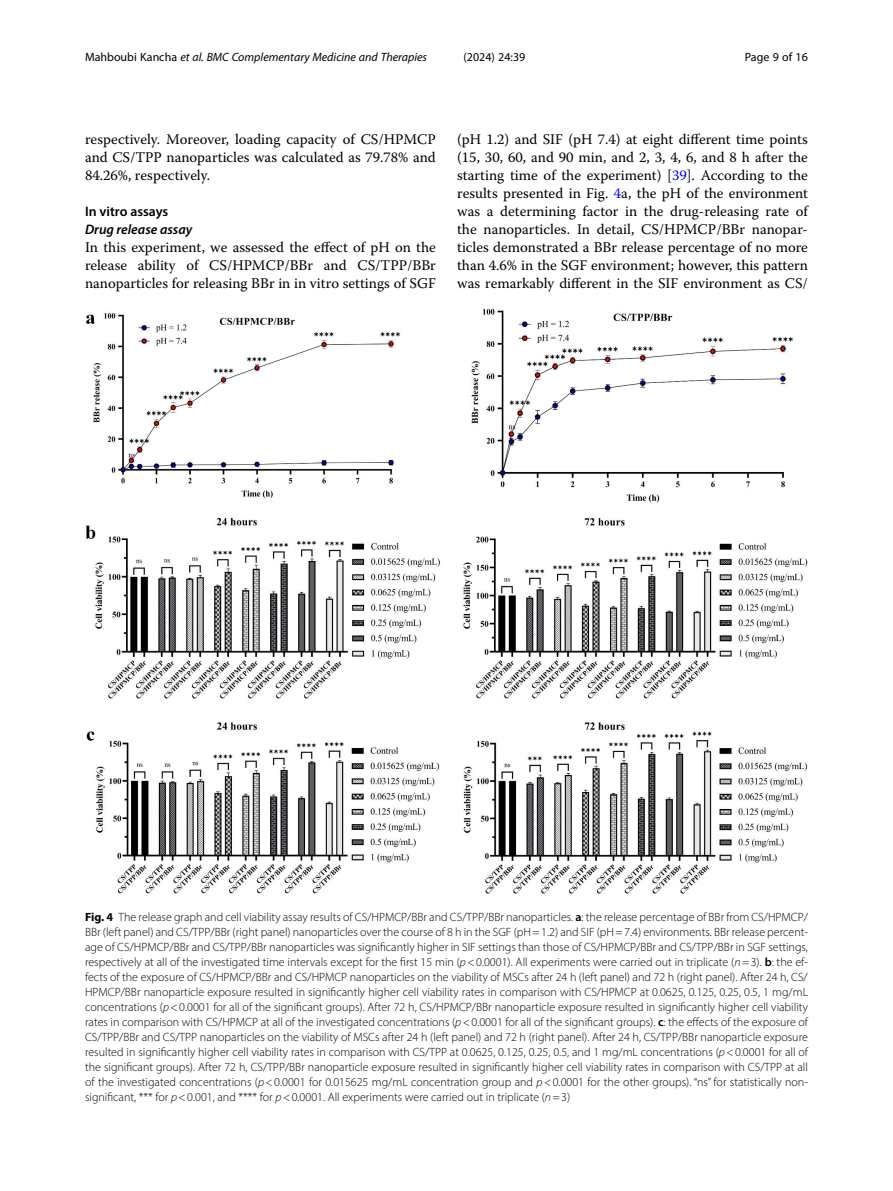
<style>
.page{position:relative;width:893px;height:1191px;background:#fff}
.page>*{position:absolute;margin:0;border:0;box-sizing:border-box;transform-origin:0 0}
.Body_Text{font:14.7px/18px "Warnock Pro";color:#000;text-align:justify}
.Head_3_after_2{font:italic 600 13.8px "Myriad Pro";color:#000}
.Head_2{font:600 13.8px "Myriad Pro";color:#000}
.Figure_Caption{font:300 12px/15px "Myriad Pro";color:#000;text-align:justify}
.t1{font:italic 12px "Myriad Pro";color:#000}
.t2{font:12px "Myriad Pro";color:#000}
.s1{font-style:normal}
.s2{color:#00f}
.s3{font-weight:700}
.s4{font-weight:600}
.s5{font-style:italic}
</style>
<div class="page">
<img style="left:85px;top:308px;width:723px;height:586px">
<p class="t1" style="left:85px;top:50px;width:343px"><span class="s1">Mahboubi Kancha</span> et al. BMC Complementary Medicine and Therapies</p>
<p class="t2" style="left:463px;top:50px;width:63px">(2024) 24:39</p>
<p class="t2" style="left:745px;top:50px;width:65px">Page 9 of 16</p>
<p class="Body_Text" style="left:85px;top:130px;width:352px">respectively. Moreover, loading capacity of CS/HPMCP and CS/TPP nanoparticles was calculated as 79.78% and 84.26%, respectively.</p>
<p class="Head_2" style="left:85px;top:203px;width:85px">In vitro assays</p>
<p class="Head_3_after_2" style="left:85px;top:221px;width:109px">Drug release assay</p>
<p class="Body_Text" style="left:85px;top:238px;width:352px">In this experiment, we assessed the effect of pH on the release ability of CS/HPMCP/BBr and CS/TPP/BBr nanoparticles for releasing BBr in in vitro settings of SGF</p>
<p class="Body_Text" style="left:457px;top:130px;width:352px">(pH 1.2) and SIF (pH 7.4) at eight different time points (15, 30, 60, and 90 min, and 2, 3, 4, 6, and 8 h after the starting time of the experiment) [<span class="s2">39</span>]. According to the results presented in Fig. <span class="s2">4</span>a, the pH of the environment was a determining factor in the drug-releasing rate of the nanoparticles. In detail, CS/HPMCP/BBr nanopar&shy;ticles demonstrated a BBr release percentage of no more than 4.6% in the SGF environment; however, this pattern was remarkably different in the SIF environment as CS/</p>
<p class="Figure_Caption" style="left:85px;top:909px;width:724px"><span class="s3">Fig. 4</span> The release graph and cell viability assay results of CS/HPMCP/BBr and CS/TPP/BBr nanoparticles. <span class="s4">a</span>: the release percentage of BBr from CS/HPMCP/ BBr (left panel) and CS/TPP/BBr (right panel) nanoparticles over the course of 8 h in the SGF (pH=1.2) and SIF (pH=7.4) environments. BBr release percent&shy;age of CS/HPMCP/BBr and CS/TPP/BBr nanoparticles was significantly higher in SIF settings than those of CS/HPMCP/BBr and CS/TPP/BBr in SGF settings, respectively at all of the investigated time intervals except for the first 15 min (<span class="s5">p</span>&lt;0.0001). All experiments were carried out in triplicate (<span class="s5">n</span>=3). <span class="s4">b</span>: the ef&shy;fects of the exposure of CS/HPMCP/BBr and CS/HPMCP nanoparticles on the viability of MSCs after 24 h (left panel) and 72 h (right panel). After 24 h, CS/ HPMCP/BBr nanoparticle exposure resulted in significantly higher cell viability rates in comparison with CS/HPMCP at 0.0625, 0.125, 0.25, 0.5, 1 mg/mL concentrations (<span class="s5">p</span>&lt;0.0001 for all of the significant groups). After 72 h, CS/HPMCP/BBr nanoparticle exposure resulted in significantly higher cell viability rates in comparison with CS/HPMCP at all of the investigated concentrations (<span class="s5">p</span>&lt;0.0001 for all of the significant groups). <span class="s4">c</span>: the effects of the exposure of CS/TPP/BBr and CS/TPP nanoparticles on the viability of MSCs after 24 h (left panel) and 72 h (right panel). After 24 h, CS/TPP/BBr nanoparticle exposure resulted in significantly higher cell viability rates in comparison with CS/TPP at 0.0625, 0.125, 0.25, 0.5, and 1 mg/mL concentrations (<span class="s5">p</span>&lt;0.0001 for all of the significant groups). After 72 h, CS/TPP/BBr nanoparticle exposure resulted in significantly higher cell viability rates in comparison with CS/TPP at all of the investigated concentrations (<span class="s5">p</span>&lt;0.0001 for 0.015625 mg/mL concentration group and <span class="s5">p</span>&lt;0.0001 for the other groups). “ns” for statistically non&shy;significant, *** for <span class="s5">p</span>&lt;0.001, and **** for <span class="s5">p</span>&lt;0.0001. All experiments were carried out in triplicate (<span class="s5">n</span>=3)</p>
</div>
